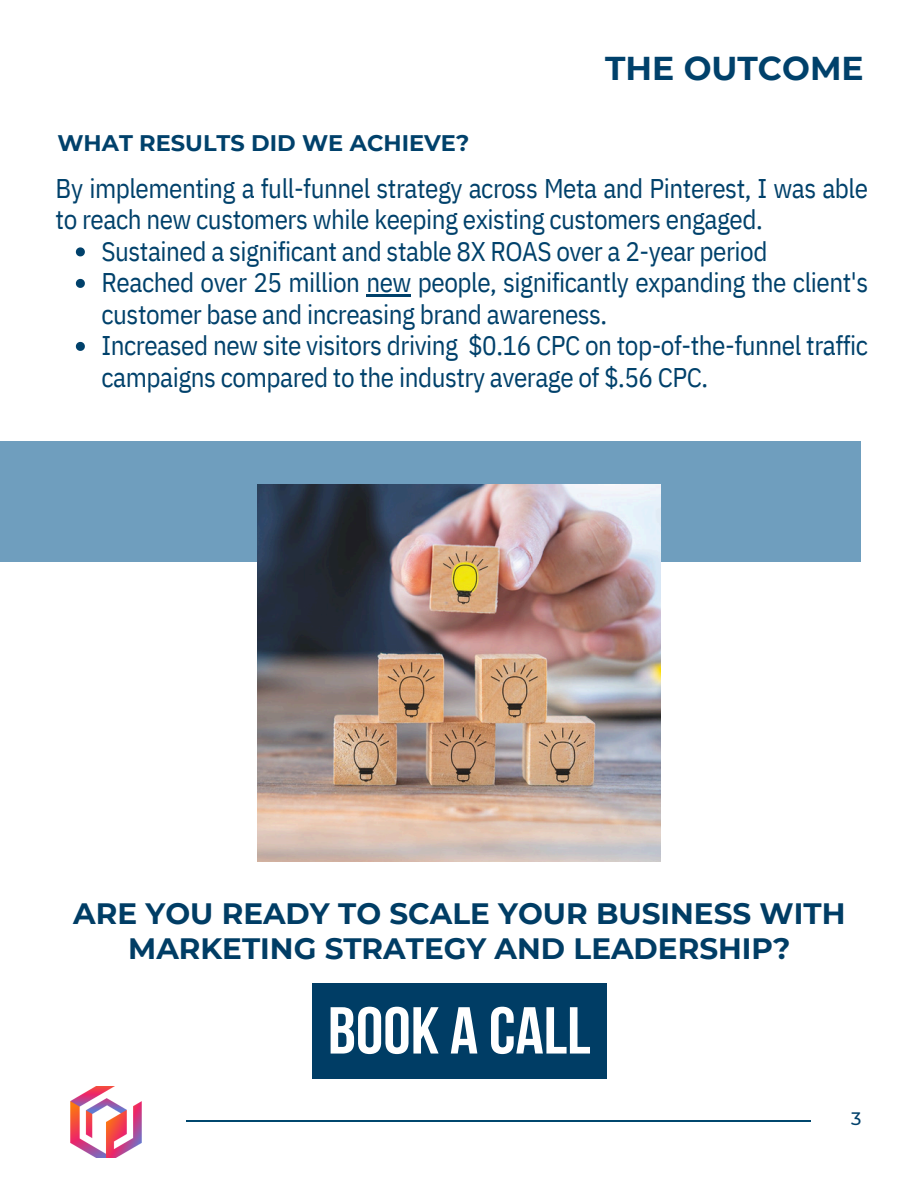
<style>
.page{position:relative;width:918px;height:1188px;background:#fff}
.page>*{position:absolute;margin:0;border:0;box-sizing:border-box;transform-origin:0 0}
.t1{font:700 33px "Montserrat";color:#00416b}
.t2{font:700 29.4px/34.8px "Montserrat";color:#003d65;text-align:center}
.t3{font:27px/31.5px "IBM Plex Sans Cond";letter-spacing:-.02em;color:#00416b}
.t4{font:700 22.5px "Montserrat";color:#00416b}
.t5{font:500 18px "Montserrat";color:#00416b}
</style>
<div class="page">
<hr style="left:186px;top:1121px;width:625px;height:1px;background:#00476e">
<svg style="left:76px;top:247px;width:9px;height:9px"></svg>
<svg style="left:76px;top:279px;width:9px;height:9px"></svg>
<hr style="left:366px;top:295px;width:45px;height:2px;background:#00416b">
<svg style="left:76px;top:342px;width:9px;height:9px"></svg>
<div style="left:0;top:441px;width:861px;height:120px;background:#6f9ebe"></div>
<img style="left:258px;top:484px;width:402px;height:378px">
<div style="left:312px;top:984px;width:294px;height:95px;background:#003d65"></div>
<svg style="left:331px;top:1007px;width:108px;height:47px"></svg>
<svg style="left:451px;top:1007px;width:26px;height:47px"></svg>
<svg style="left:491px;top:1007px;width:99px;height:47px"></svg>
<img style="left:70px;top:1086px;width:71px;height:71px">
<h1 class="t1" style="left:605px;top:48px;width:260px">THE OUTCOME</h1>
<h3 class="t4" style="left:57px;top:129px;width:413px">WHAT RESULTS DID WE ACHIEVE?</h3>
<p class="t3" style="left:56px;top:172px;width:814px">By implementing a full-funnel strategy across Meta and Pinterest, I was able to reach new customers while keeping existing customers engaged.</p>
<p class="t3" style="left:102px;top:235px;width:668px">Sustained a significant and stable 8X ROAS over a 2-year period</p>
<p class="t3" style="left:102px;top:267px;width:768px">Reached over 25 million new people, significantly expanding the client's customer base and increasing brand awareness.</p>
<p class="t3" style="left:102px;top:330px;width:768px">Increased new site visitors driving $0.16 CPC on top-of-the-funnel traffic campaigns compared to the industry average of $.56 CPC.</p>
<p class="t2" style="left:73px;top:896px;width:774px">ARE YOU READY TO SCALE YOUR BUSINESS WITH<br>MARKETING STRATEGY AND LEADERSHIP?</p>
<p class="t5" style="left:851px;top:1107px;width:12px">3</p>
</div>
